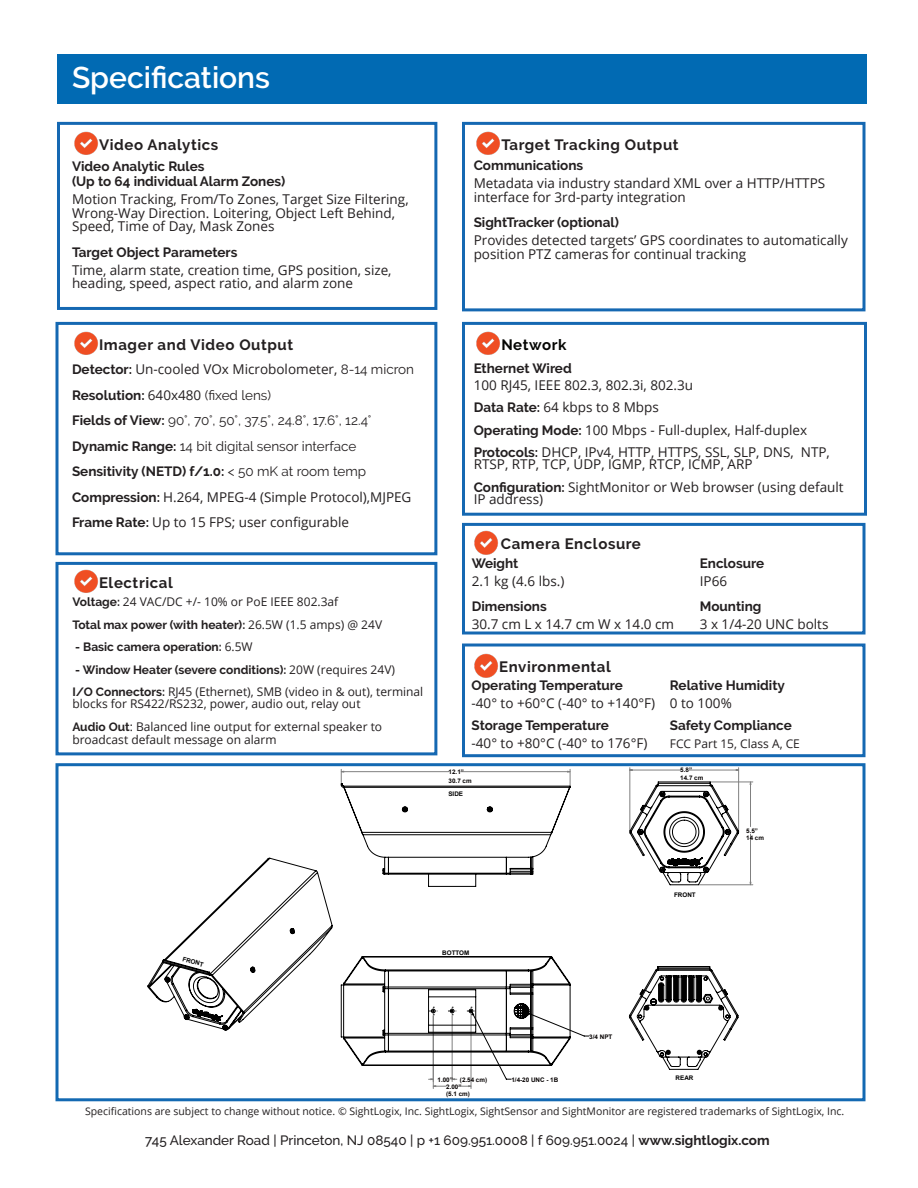
<style>
.page{position:relative;width:918px;height:1188px;background:#fff}
.page>*{position:absolute;margin:0;border:0;box-sizing:border-box;transform-origin:0 0}
.Datasheet_Product_Na{font:600 30px "Raleway";color:#fff}
.Specification_Table{font:700 15px "Raleway";letter-spacing:.04em;color:#231f20}
.t1{font:700 15px "Raleway";letter-spacing:.04em;color:#040503}
.Specification_Table-2{font:13.5px/13.5px "Open Sans";color:#231f20}
.Specification_Table-3{font:700 13.5px/15px "Raleway";color:#231f20}
.Specification_Table-4{font:13.5px "Raleway";color:#231f20}
.t2{font:500 13.5px "Raleway";color:#231f20}
.Specification_Table-5{font:12px/12px "Open Sans";color:#231f20}
.Specification_Table-6{font:700 12px "Raleway";color:#231f20}
.noteText{font:10.5px "Open Sans";color:#231f20}
.t3{font:700 6.3px/7.5px "Arial";color:#050000}
.t4{font:700 6.3px "Arial";color:#000}
.s1{font-family:"Raleway";font-weight:700}
.s2{font-family:"Raleway"}
.s3{font-family:"Open Sans";font-weight:400}
.s4{font-weight:400}
.s5{font-weight:700}
</style>
<div class="page">
<div style="left:462px;top:523px;width:404px;height:111px;border:3px solid #1568b2"></div>
<img style="left:474px;top:530px;width:24px;height:24px">
<div style="left:462px;top:644px;width:404px;height:113px;border:3px solid #1568b2"></div>
<img style="left:474px;top:653px;width:24px;height:24px">
<div style="left:57px;top:122px;width:380px;height:188px;border:3px solid #1568b2"></div>
<div style="left:56px;top:322px;width:381px;height:233px;border:3px solid #1568b2"></div>
<img style="left:74px;top:131px;width:24px;height:24px">
<img style="left:74px;top:331px;width:24px;height:24px">
<div style="left:462px;top:122px;width:404px;height:189px;border:3px solid #1568b2"></div>
<div style="left:462px;top:322px;width:405px;height:194px;border:3px solid #1568b2"></div>
<img style="left:476px;top:131px;width:24px;height:24px">
<img style="left:476px;top:331px;width:24px;height:24px">
<div style="left:56px;top:562px;width:381px;height:193px;border:3px solid #1568b2"></div>
<img style="left:74px;top:569px;width:24px;height:24px">
<div style="left:57px;top:54px;width:810px;height:50px;background:#016ab3"></div>
<hr style="left:452px;top:1016px;width:1px;height:66px;background:#808080">
<hr style="left:471px;top:1016px;width:1px;height:73px;background:#808080">
<hr style="left:433px;top:1016px;width:1px;height:73px;background:#808080">
<svg style="left:458px;top:1086px;width:13px;height:1px"></svg>
<svg style="left:434px;top:1086px;width:12px;height:1px"></svg>
<svg style="left:341px;top:769px;width:230px;height:118px"></svg>
<svg style="left:629px;top:966px;width:109px;height:104px"></svg>
<svg style="left:341px;top:956px;width:248px;height:124px"></svg>
<svg style="left:148px;top:858px;width:184px;height:172px"></svg>
<hr style="left:630px;top:768px;width:1px;height:63px;background:#808080">
<hr style="left:738px;top:768px;width:1px;height:63px;background:#808080">
<hr style="left:630px;top:770px;width:50px;height:1px;background:#808080">
<hr style="left:689px;top:770px;width:50px;height:1px;background:#808080">
<hr style="left:750px;top:782px;width:1px;height:45px;background:#808080">
<hr style="left:750px;top:834px;width:1px;height:51px;background:#808080">
<hr style="left:711px;top:782px;width:42px;height:1px;background:#808080">
<hr style="left:699px;top:885px;width:54px;height:1px;background:#808080">
<svg style="left:629px;top:782px;width:110px;height:103px"></svg>
<div style="left:56px;top:763px;width:810px;height:338px;border:3px solid #1369b2"></div>
<p class="Datasheet_Product_Na" style="left:72px;top:60px;width:200px">Specifications</p>
<p class="Specification_Table" style="left:99px;top:136px;width:121px">Video Analytics</p>
<p class="Specification_Table-3" style="left:72px;top:159px;width:215px">Video Analytic Rules<br>(Up to 64 individual Alarm Zones)</p>
<p class="Specification_Table-2" style="left:72px;top:192px;width:338px">Motion Tracking, From/To Zones, Target Size Filtering,<br>Wrong-Way Direction. Loitering, Object Left Behind,<br>Speed, Time of Day, Mask Zones</p>
<p class="Specification_Table-3" style="left:72px;top:245px;width:167px">Target Object Parameters</p>
<p class="Specification_Table-2" style="left:72px;top:263px;width:321px">Time, alarm state, creation time, GPS position, size, heading, speed, aspect ratio, and alarm zone</p>
<p class="Specification_Table" style="left:99px;top:336px;width:196px">Imager and Video Output</p>
<p class="Specification_Table-2" style="left:72px;top:362px;width:344px"><span class="s1">Detector:</span> Un-cooled VOx Microbolometer, <span class="s2">8-14 micron</span></p>
<p class="Specification_Table-3" style="left:72px;top:388px;width:201px">Resolution: <span class="s3">640x480</span> <span class="s4">(fixed lens)</span></p>
<p class="Specification_Table-4" style="left:72px;top:413px;width:301px"><span class="s5">Fields of View:</span> 90°, 70°, 50°, 37.5°, 24.8°, 17.6°, 12.4°</p>
<p class="Specification_Table-4" style="left:72px;top:438px;width:286px"><span class="s5">Dynamic Range:</span> 14 bit digital sensor interface</p>
<p class="Specification_Table-3" style="left:72px;top:464px;width:296px">Sensitivity (NETD) f/1.0: <span class="s4">&lt; 50 mK at room temp</span></p>
<p class="Specification_Table-2" style="left:72px;top:490px;width:341px"><span class="s1">Compression:</span> H.264, MPEG-4 (Simple Protocol),MJPEG</p>
<p class="Specification_Table-2" style="left:72px;top:515px;width:278px"><span class="s1">Frame Rate:</span> Up to 15 FPS; user configurable</p>
<p class="Specification_Table" style="left:99px;top:574px;width:75px">Electrical</p>
<p class="Specification_Table-5" style="left:72px;top:596px;width:267px"><span class="s1">Voltage:</span> 24 VAC/DC +/- 10% or PoE IEEE 802.3af</p>
<p class="Specification_Table-6" style="left:72px;top:618px;width:311px">Total max power (with heater): <span class="s3">26.5W (1.5 amps) @ 24V</span></p>
<p class="Specification_Table-6" style="left:75px;top:640px;width:179px">- Basic camera operation: <span class="s3">6.5W</span></p>
<p class="Specification_Table-6" style="left:75px;top:663px;width:321px">- Window Heater (severe conditions): <span class="s3">20W (requires 24V)</span></p>
<p class="Specification_Table-5" style="left:72px;top:686px;width:352px"><span class="s1">I/O Connectors:</span> RJ45 (Ethernet), SMB (video in &amp; out), terminal blocks for RS422/RS232, power, audio out, relay out</p>
<p class="Specification_Table-5" style="left:72px;top:719px;width:311px;line-height:13.5px"><span class="s1">Audio Out</span>: Balanced line output for external speaker to broadcast default message on alarm</p>
<p class="Specification_Table" style="left:501px;top:136px;width:179px">Target Tracking Output</p>
<p class="Specification_Table-3" style="left:474px;top:158px;width:111px">Communications</p>
<p class="Specification_Table-2" style="left:474px;top:176px;width:353px">Metadata via industry standard XML over a HTTP/HTTPS interface for 3rd-party integration</p>
<p class="Specification_Table-3" style="left:474px;top:215px;width:147px">SightTracker (optional)</p>
<p class="Specification_Table-2" style="left:474px;top:233px;width:376px">Provides detected targets’ GPS coordinates to automatically position PTZ cameras for continual tracking</p>
<p class="t1" style="left:501px;top:336px;width:67px">Network</p>
<p class="Specification_Table-3" style="left:474px;top:361px;width:100px">Ethernet Wired</p>
<p class="Specification_Table-2" style="left:474px;top:378px;width:221px">100 RJ45, IEEE 802.3, 802.3i, 802.3u</p>
<p class="Specification_Table-2" style="left:474px;top:400px;width:187px"><span class="s1">Data Rate:</span> 64 kbps to 8 Mbps</p>
<p class="Specification_Table-2" style="left:474px;top:423px;width:335px"><span class="s1">Operating Mode:</span> 100 Mbps - Full-duplex, Half-duplex</p>
<p class="Specification_Table-2" style="left:474px;top:446px;width:358px;line-height:12px"><span class="s1">Protocols:</span> DHCP, IPv4, HTTP, HTTPS, SSL, SLP, DNS, NTP,<br>RTSP, RTP, TCP, UDP, IGMP, RTCP, ICMP, ARP</p>
<p class="Specification_Table-2" style="left:474px;top:481px;width:371px;line-height:12px"><span class="s1">Configuration:</span> SightMonitor or Web browser (using default<br>IP address)</p>
<p class="Specification_Table" style="left:501px;top:536px;width:142px">Camera Enclosure</p>
<p class="Specification_Table-3" style="left:472px;top:556px;width:48px">Weight</p>
<p class="Specification_Table-2" style="left:472px;top:574px;width:94px">2.1 kg (4.6 lbs.)</p>
<p class="Specification_Table-3" style="left:472px;top:599px;width:77px">Dimensions</p>
<p class="Specification_Table-2" style="left:472px;top:617px;width:204px">30.7 cm L x 14.7 cm W x 14.0 cm</p>
<p class="Specification_Table-3" style="left:700px;top:556px;width:66px">Enclosure</p>
<p class="Specification_Table-2" style="left:700px;top:574px;width:29px">IP66</p>
<p class="Specification_Table-3" style="left:700px;top:599px;width:63px">Mounting</p>
<p class="Specification_Table-2" style="left:700px;top:617px;width:130px">3 x 1/4-20 UNC bolts</p>
<p class="Specification_Table" style="left:499px;top:658px;width:113px">Environmental</p>
<p class="Specification_Table-3" style="left:472px;top:677px;width:153px">Operating Temperature</p>
<p class="Specification_Table-2" style="left:472px;top:696px;width:185px">-40° to +60°C (-40° to +140°F)</p>
<p class="Specification_Table-3" style="left:472px;top:718px;width:139px">Storage Temperature</p>
<p class="Specification_Table-2" style="left:472px;top:736px;width:177px">-40° to +80°C (-40° to 176°F)</p>
<p class="t3" style="left:449px;top:768px;width:25px;line-height:8.9px">12.1”<br>30.7 cm</p>
<p class="t4" style="left:448px;top:790px;width:16px">SIDE</p>
<p class="Specification_Table-3" style="left:670px;top:677px;width:117px">Relative Humidity</p>
<p class="Specification_Table-2" style="left:670px;top:696px;width:63px">0 to 100%</p>
<p class="Specification_Table-3" style="left:670px;top:718px;width:123px">Safety Compliance</p>
<p class="Specification_Table-5" style="left:670px;top:737px;width:132px">FCC Part 15, Class A, CE</p>
<p class="t3" style="left:680px;top:767px;width:25px">5.8”<br>14.7 cm</p>
<p class="t3" style="left:746px;top:827px;width:19px">5.5”<br>14 cm</p>
<p class="t4" style="left:674px;top:891px;width:23px">FRONT</p>
<p class="t4" style="left:184px;top:955px;width:23px;rotate:16deg">FRONT</p>
<p class="t4" style="left:442px;top:948px;width:29px">BOTTOM</p>
<p class="t3" style="left:438px;top:1076px;width:51px">1.00” (2.54 cm)</p>
<p class="t3" style="left:446px;top:1083px;width:25px">2.00” (5.1 cm)</p>
<p class="t3" style="left:589px;top:1033px;width:25px">3/4 NPT</p>
<p class="t3" style="left:511px;top:1076px;width:48px">1/4-20 UNC - 1B</p>
<p class="t4" style="left:676px;top:1073px;width:19px">REAR</p>
<p class="noteText" style="left:85px;top:1104px;width:761px">Specifications are subject to change without notice. © SightLogix, Inc. SightLogix, SightSensor and SightMonitor are registered trademarks of SightLogix, Inc.</p>
<p class="t2" style="left:145px;top:1133px;width:626px">745 Alexander Road | Princeton, NJ 08540 | p +1 609.951.0008 | f 609.951.0024 | <span class="s5">www.sightlogix.com</span></p>
</div>
